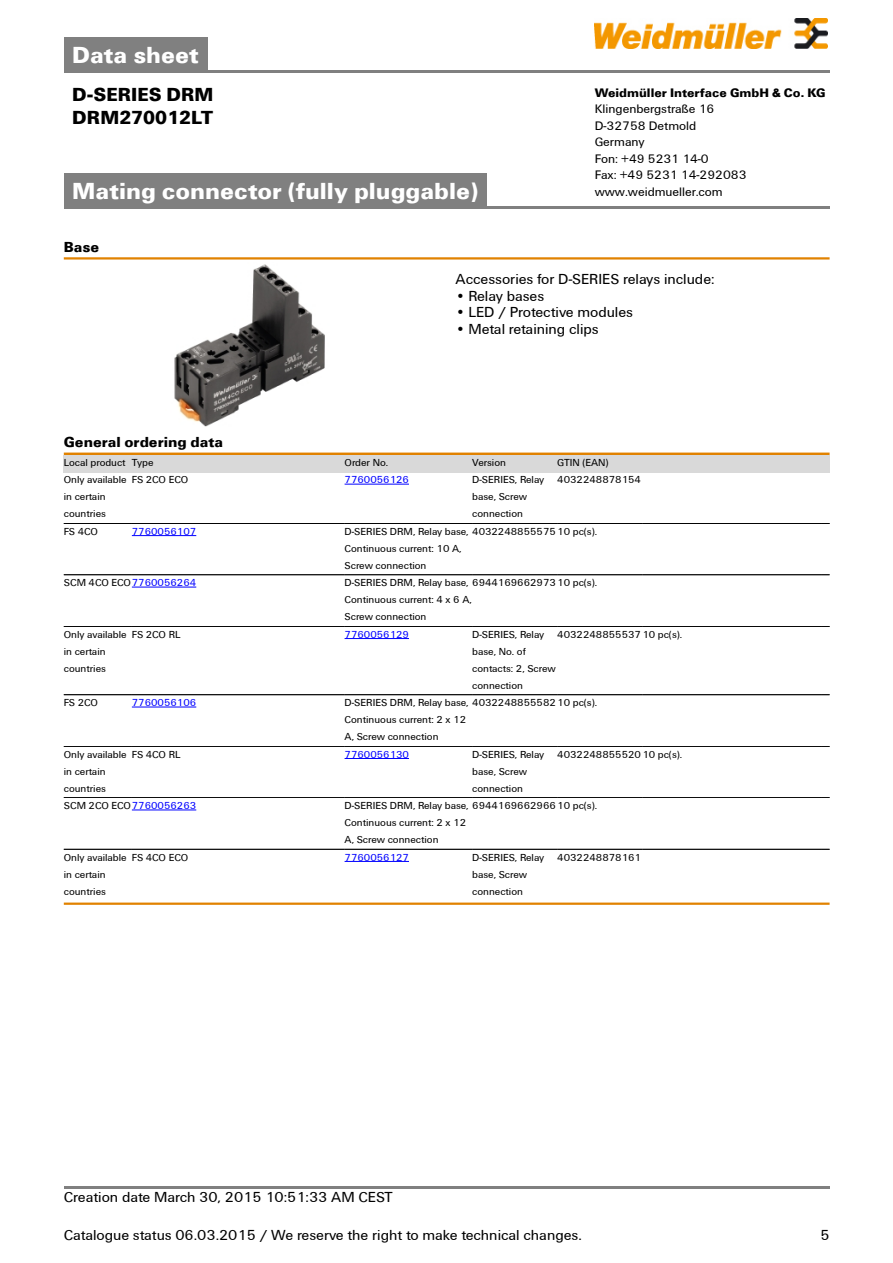
<style>
.page{position:relative;width:893px;height:1263px;background:#fff}
.page>*{position:absolute;margin:0;border:0;box-sizing:border-box;transform-origin:0 0}
.t1{font:700 24px "Weidmueller";color:#fff}
.t2{font:700 19.5px/22.5px "Weidmueller";color:#000}
.t3{font:15px "Weidmueller";color:#000}
.t4{font:700 15px "Weidmueller";color:#000}
.t5{font:12.75px/16.5px "Weidmueller";color:#000}
.t6{font:700 12.75px "Weidmueller";color:#000}
.t7{font:10.5px/17px "Weidmueller";color:#000}
.t8{font:10.5px "Weidmueller";color:#00f}
.s1{color:#000}
</style>
<div class="page">
<div style="left:64px;top:38px;width:143px;height:32px;background:#808080"></div>
<hr style="left:64px;top:70px;width:765px;height:2px;background:#808080">
<img style="left:594px;top:18px;width:233px;height:30px">
<div style="left:64px;top:174px;width:422px;height:32px;background:#808080"></div>
<hr style="left:64px;top:206px;width:765px;height:3px;background:#808080">
<hr style="left:64px;top:1186px;width:765px;height:3px;background:#808080">
<hr style="left:64px;top:257px;width:765px;height:3px;background:#e18200">
<img style="left:174px;top:264px;width:151px;height:163px">
<hr style="left:64px;top:453px;width:765px;height:2px;background:#e18200">
<div style="left:64px;top:455px;width:68px;height:17px;background:#d9d9d9"></div>
<div style="left:132px;top:455px;width:212px;height:17px;background:#d9d9d9"></div>
<div style="left:344px;top:455px;width:128px;height:17px;background:#d9d9d9"></div>
<div style="left:472px;top:455px;width:85px;height:17px;background:#d9d9d9"></div>
<div style="left:557px;top:455px;width:85px;height:17px;background:#d9d9d9"></div>
<div style="left:642px;top:455px;width:179px;height:17px;background:#d9d9d9"></div>
<div style="left:821px;top:455px;width:8px;height:17px;background:#d9d9d9"></div>
<hr style="left:344px;top:484px;width:65px;height:1px;background:#00f">
<hr style="left:64px;top:523px;width:68px;height:1px;background:#000">
<hr style="left:132px;top:523px;width:212px;height:1px;background:#000">
<hr style="left:132px;top:535px;width:64px;height:1px;background:#00f">
<hr style="left:344px;top:523px;width:128px;height:1px;background:#000">
<hr style="left:472px;top:523px;width:85px;height:1px;background:#000">
<hr style="left:557px;top:523px;width:85px;height:1px;background:#000">
<hr style="left:642px;top:523px;width:179px;height:1px;background:#000">
<hr style="left:64px;top:575px;width:68px;height:1px;background:#000">
<hr style="left:132px;top:575px;width:212px;height:1px;background:#000">
<hr style="left:132px;top:587px;width:64px;height:1px;background:#00f">
<hr style="left:344px;top:575px;width:128px;height:1px;background:#000">
<hr style="left:472px;top:575px;width:85px;height:1px;background:#000">
<hr style="left:557px;top:575px;width:85px;height:1px;background:#000">
<hr style="left:642px;top:575px;width:179px;height:1px;background:#000">
<hr style="left:64px;top:626px;width:68px;height:1px;background:#000">
<hr style="left:132px;top:626px;width:212px;height:1px;background:#000">
<hr style="left:344px;top:626px;width:128px;height:1px;background:#000">
<hr style="left:344px;top:638px;width:65px;height:1px;background:#00f">
<hr style="left:472px;top:626px;width:85px;height:1px;background:#000">
<hr style="left:557px;top:626px;width:85px;height:1px;background:#000">
<hr style="left:642px;top:626px;width:179px;height:1px;background:#000">
<hr style="left:64px;top:695px;width:68px;height:1px;background:#000">
<hr style="left:132px;top:695px;width:212px;height:1px;background:#000">
<hr style="left:132px;top:707px;width:64px;height:1px;background:#00f">
<hr style="left:344px;top:695px;width:128px;height:1px;background:#000">
<hr style="left:472px;top:695px;width:85px;height:1px;background:#000">
<hr style="left:557px;top:695px;width:85px;height:1px;background:#000">
<hr style="left:642px;top:695px;width:179px;height:1px;background:#000">
<hr style="left:64px;top:746px;width:68px;height:1px;background:#000">
<hr style="left:132px;top:746px;width:212px;height:1px;background:#000">
<hr style="left:344px;top:746px;width:128px;height:1px;background:#000">
<hr style="left:344px;top:758px;width:65px;height:1px;background:#00f">
<hr style="left:472px;top:746px;width:85px;height:1px;background:#000">
<hr style="left:557px;top:746px;width:85px;height:1px;background:#000">
<hr style="left:642px;top:746px;width:179px;height:1px;background:#000">
<hr style="left:64px;top:798px;width:68px;height:1px;background:#000">
<hr style="left:132px;top:798px;width:212px;height:1px;background:#000">
<hr style="left:132px;top:810px;width:64px;height:1px;background:#00f">
<hr style="left:344px;top:798px;width:128px;height:1px;background:#000">
<hr style="left:472px;top:798px;width:85px;height:1px;background:#000">
<hr style="left:557px;top:798px;width:85px;height:1px;background:#000">
<hr style="left:642px;top:798px;width:179px;height:1px;background:#000">
<hr style="left:64px;top:849px;width:68px;height:1px;background:#000">
<hr style="left:132px;top:849px;width:212px;height:1px;background:#000">
<hr style="left:344px;top:849px;width:128px;height:1px;background:#000">
<hr style="left:344px;top:861px;width:65px;height:1px;background:#00f">
<hr style="left:472px;top:849px;width:85px;height:1px;background:#000">
<hr style="left:557px;top:849px;width:85px;height:1px;background:#000">
<hr style="left:642px;top:849px;width:179px;height:1px;background:#000">
<hr style="left:64px;top:903px;width:765px;height:2px;background:#e18200">
<h1 class="t1" style="left:72px;top:40px;width:128px">Data sheet</h1>
<h2 class="t2" style="left:72px;top:83px;width:143px">D-SERIES DRM<br>DRM270012LT</h2>
<p class="t6" style="left:594px;top:85px;width:232px">Weidmüller Interface GmbH &amp; Co. KG</p>
<p class="t5" style="left:594px;top:101px;width:153px">Klingenbergstraße 16<br>D-32758 Detmold<br>Germany<br>Fon: +49 5231 14-0<br>Fax: +49 5231 14-292083</p>
<h1 class="t1" style="left:72px;top:176px;width:407px">Mating connector (fully pluggable)</h1>
<p class="t5" style="left:594px;top:183px;width:129px">www.weidmueller.com</p>
<h3 class="t4" style="left:64px;top:238px;width:37px">Base</h3>
<h3 class="t3" style="left:455px;top:270px;width:260px">Accessories for D-SERIES relays include:</h3>
<h3 class="t3" style="left:455px;top:287px;width:90px">• Relay bases</h3>
<h3 class="t3" style="left:455px;top:303px;width:179px">• LED / Protective modules</h3>
<h3 class="t3" style="left:455px;top:320px;width:144px">• Metal retaining clips</h3>
<h3 class="t4" style="left:64px;top:433px;width:161px">General ordering data</h3>
<p class="t7" style="left:64px;top:454px;width:91px">Local product Type</p>
<p class="t7" style="left:344px;top:454px;width:45px">Order No.</p>
<p class="t7" style="left:472px;top:454px;width:35px">Version</p>
<p class="t7" style="left:557px;top:454px;width:53px">GTIN (EAN)</p>
<p class="t7" style="left:64px;top:471px;width:64px">Only available in certain countries</p>
<p class="t7" style="left:132px;top:471px;width:58px">FS 2CO ECO</p>
<p class="t8" style="left:344px;top:473px;width:66px">7760056126</p>
<p class="t7" style="left:472px;top:471px;width:73px">D-SERIES, Relay base, Screw connection</p>
<p class="t7" style="left:557px;top:471px;width:85px">4032248878154</p>
<p class="t7" style="left:64px;top:523px;width:36px">FS 4CO</p>
<p class="t8" style="left:132px;top:525px;width:66px">7760056107</p>
<p class="t7" style="left:344px;top:523px;width:254px">D-SERIES DRM, Relay base, 403224885557510 pc(s).<br>Continuous current: 10 A,<br>Screw connection</p>
<p class="t8" style="left:64px;top:576px;width:134px"><span class="s1">SCM 4CO ECO</span>7760056264</p>
<p class="t7" style="left:344px;top:574px;width:254px">D-SERIES DRM, Relay base, 694416966297310 pc(s).<br>Continuous current: 4 x 6 A,<br>Screw connection</p>
<p class="t7" style="left:64px;top:626px;width:64px">Only available in certain countries</p>
<p class="t7" style="left:132px;top:626px;width:50px">FS 2CO RL</p>
<p class="t8" style="left:344px;top:628px;width:66px">7760056129</p>
<p class="t7" style="left:472px;top:626px;width:85px">D-SERIES, Relay base, No. of contacts: 2, Screw connection</p>
<p class="t7" style="left:557px;top:626px;width:126px">403224885553710 pc(s).</p>
<p class="t7" style="left:64px;top:694px;width:36px">FS 2CO</p>
<p class="t8" style="left:132px;top:696px;width:66px">7760056106</p>
<p class="t7" style="left:344px;top:694px;width:254px">D-SERIES DRM, Relay base, 403224885558210 pc(s).<br>Continuous current: 2 x 12<br>A, Screw connection</p>
<p class="t7" style="left:64px;top:746px;width:64px">Only available in certain countries</p>
<p class="t7" style="left:132px;top:746px;width:50px">FS 4CO RL</p>
<p class="t8" style="left:344px;top:748px;width:66px">7760056130</p>
<p class="t7" style="left:472px;top:746px;width:73px">D-SERIES, Relay base, Screw connection</p>
<p class="t7" style="left:557px;top:746px;width:126px">403224885552010 pc(s).</p>
<p class="t8" style="left:64px;top:799px;width:134px"><span class="s1">SCM 2CO ECO</span>7760056263</p>
<p class="t7" style="left:344px;top:797px;width:254px">D-SERIES DRM, Relay base, 694416966296610 pc(s).<br>Continuous current: 2 x 12<br>A, Screw connection</p>
<p class="t7" style="left:64px;top:848px;width:64px">Only available in certain countries</p>
<p class="t7" style="left:132px;top:848px;width:58px">FS 4CO ECO</p>
<p class="t8" style="left:344px;top:851px;width:66px">7760056127</p>
<p class="t7" style="left:472px;top:848px;width:73px">D-SERIES, Relay base, Screw connection</p>
<p class="t7" style="left:557px;top:848px;width:85px">4032248878161</p>
<h3 class="t3" style="left:64px;top:1188px;width:330px">Creation date March 30, 2015 10:51:33 AM CEST</h3>
<h3 class="t3" style="left:64px;top:1227px;width:519px">Catalogue status 06.03.2015 / We reserve the right to make technical changes.</h3>
<h3 class="t3" style="left:820px;top:1227px;width:11px">5</h3>
</div>
